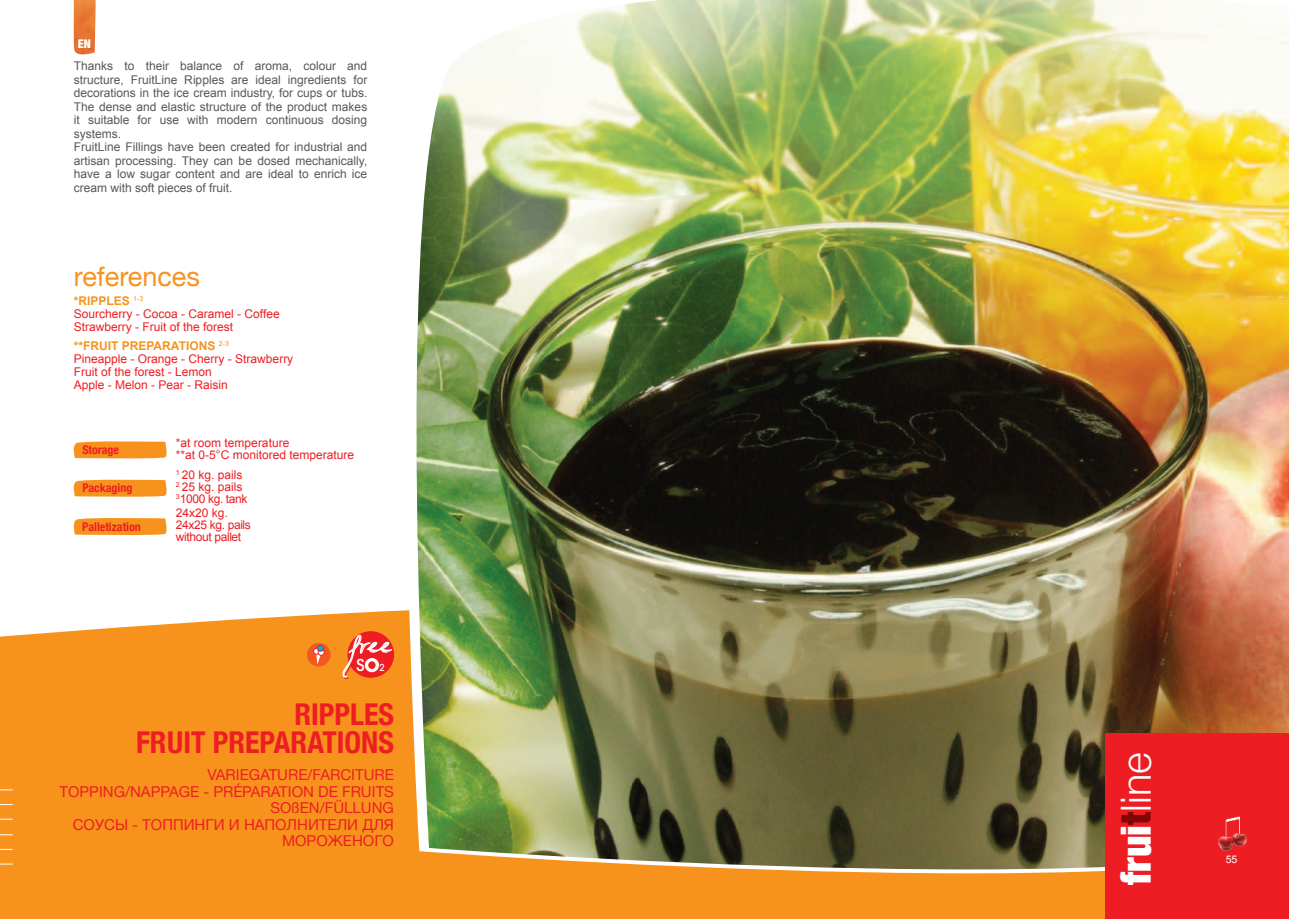
<style>
.page{position:relative;width:1289px;height:919px;background:#fff}
.page>*{position:absolute;margin:0;border:0;box-sizing:border-box;transform-origin:0 0}
.t1{font:900 condensed 41.55px "Helvetica Neue";color:#fff}
.t2{font:34.5px "Dali";color:#fff}
.t3{font:700 condensed 30px/28.5px "Helvetica Neue";color:#ee1d23;text-align:right}
.t4{font:27px "Helvetica Neue";color:#f7931d}
.t5{font:500 16.35px "Avant Garde LT";color:#fff}
.t6{font:15px/16.5px "Helvetica Neue";color:#ee1d23;text-align:right}
.t7{font:12px/13.5px "Arial";color:#57585a}
.t8{font:12px/12.8px "Arial";color:#ee1d23}
.t9{font:12px/12px "Arial";letter-spacing:-.03em;color:#ee1d23}
.t10{font:700 condensed 12px "Helvetica Neue";color:#ee1d23}
.t11{font:900 condensed 12px "Helvetica Neue";color:#fff}
.t12{font:10.5px "Arial";color:#fff}
.s1{font-weight:700;color:#f7931d}
.s2{font-size:9.45px}
.s3{color:#830406}
.s4{font-weight:300;font-stretch:normal}
</style>
<div class="page">
<img style="left:73px;top:0;width:23px;height:55px">
<svg style="left:73px;top:479px;width:94px;height:18px;background:#f79e34"></svg>
<svg style="left:73px;top:518px;width:94px;height:17px;background:#f79828"></svg>
<svg style="left:73px;top:441px;width:94px;height:18px;background:#f79e34"></svg>
<div style="left:0;top:610px;width:1104px;height:308px;background:#f7931d"></div>
<svg style="left:0;top:818px;width:13px;height:1px"></svg>
<svg style="left:0;top:789px;width:13px;height:1px"></svg>
<svg style="left:0;top:804px;width:13px;height:1px"></svg>
<svg style="left:0;top:834px;width:13px;height:1px"></svg>
<svg style="left:0;top:849px;width:13px;height:1px"></svg>
<svg style="left:0;top:863px;width:13px;height:1px"></svg>
<img style="left:406px;top:0;width:882px;height:873px">
<div style="left:1104px;top:733px;width:184px;height:185px;background:#ee1d23"></div>
<svg style="left:347px;top:631px;width:47px;height:46px"></svg>
<svg style="left:343px;top:635px;width:54px;height:43px;background:#f36245"></svg>
<img style="left:1218px;top:816px;width:29px;height:35px">
<div style="left:307px;top:643px;width:23px;height:23px;background:#f15921;border-radius:50%"></div>
<div style="left:313px;top:648px;width:7px;height:6px;background:#fff;border-radius:50%"></div>
<div style="left:313px;top:648px;width:7px;height:6px;border:1px solid #ee1d23;border-radius:50%"></div>
<svg style="left:316px;top:645px;width:8px;height:19px"></svg>
<p class="t11" style="left:78px;top:36px;width:15px">EN</p>
<p class="t7" style="left:74px;top:59px;width:295px">Thanks to their balance of aroma, colour and structure, FruitLine Ripples are ideal ingredients for decorations in the ice cream industry, for cups or tubs.<br>The dense and elastic structure of the product makes it suitable for use with modern continuous dosing systems.<br>FruitLine Fillings have been created for industrial and artisan processing. They can be dosed mechanically, have a low sugar content and are ideal to enrich ice cream with soft pieces of fruit.</p>
<h3 class="t4" style="left:74px;top:260px;width:128px">references</h3>
<p class="t8" style="left:74px;top:295px;width:207px"><span class="s1">*RIPPLES</span> <sup>1-3<br></sup>Sourcherry - Cocoa - Caramel - Coffee<br>Strawberry - Fruit of the forest</p>
<p class="t8" style="left:74px;top:340px;width:221px"><span class="s1">**FRUIT PREPARATIONS</span> <sup>2-3<br></sup>Pineapple - Orange - Cherry - Strawberry<br>Fruit of the forest - Lemon<br>Apple - Melon - Pear - Raisin</p>
<p class="t10" style="left:82px;top:442px;width:38px">Storage</p>
<p class="t8" style="left:176px;top:436px;width:180px;line-height:12px">*at room temperature<br>**at 0-5°C monitored temperature</p>
<p class="t10" style="left:82px;top:480px;width:51px">Packaging</p>
<p class="t8" style="left:176px;top:469px;width:73px;line-height:12px"><sup>1</sup> 20 kg. pails<br><sup>2</sup> 25 kg. pails<br><sup>3</sup>1000 kg. tank</p>
<p class="t10" style="left:82px;top:519px;width:60px">Palletization</p>
<p class="t9" style="left:176px;top:507px;width:76px">24x20 kg.<br>24x25 kg. pails without pallet</p>
<h2 class="t2" style="left:348px;top:620px;width:45px">free</h2>
<h3 class="t5" style="left:356px;top:655px;width:30px">SO<span class="s2">2</span></h3>
<h3 class="t3" style="left:136px;top:699px;width:259px">RIPPLES<br>FRUIT PREPARATIONS</h3>
<p class="t6" style="left:60px;top:766px;width:336px">VARIEGATURE/FARCITURE<br>TOPPING/NAPPAGE - PRÉPARATION DE FRUITS<br>SOßEN/FÜLLUNG<br>СОУСЫ - ТОППИНГИ И НАПОЛНИТЕЛИ ДЛЯ<br>МОРОЖЕНОГО</p>
<h1 class="t1" style="left:1110px;top:884px;width:134px;rotate:-90deg">frui<span class="s3">t</span><span class="s4">line</span></h1>
<p class="t12" style="left:1225px;top:851px;width:13px">55</p>
</div>
